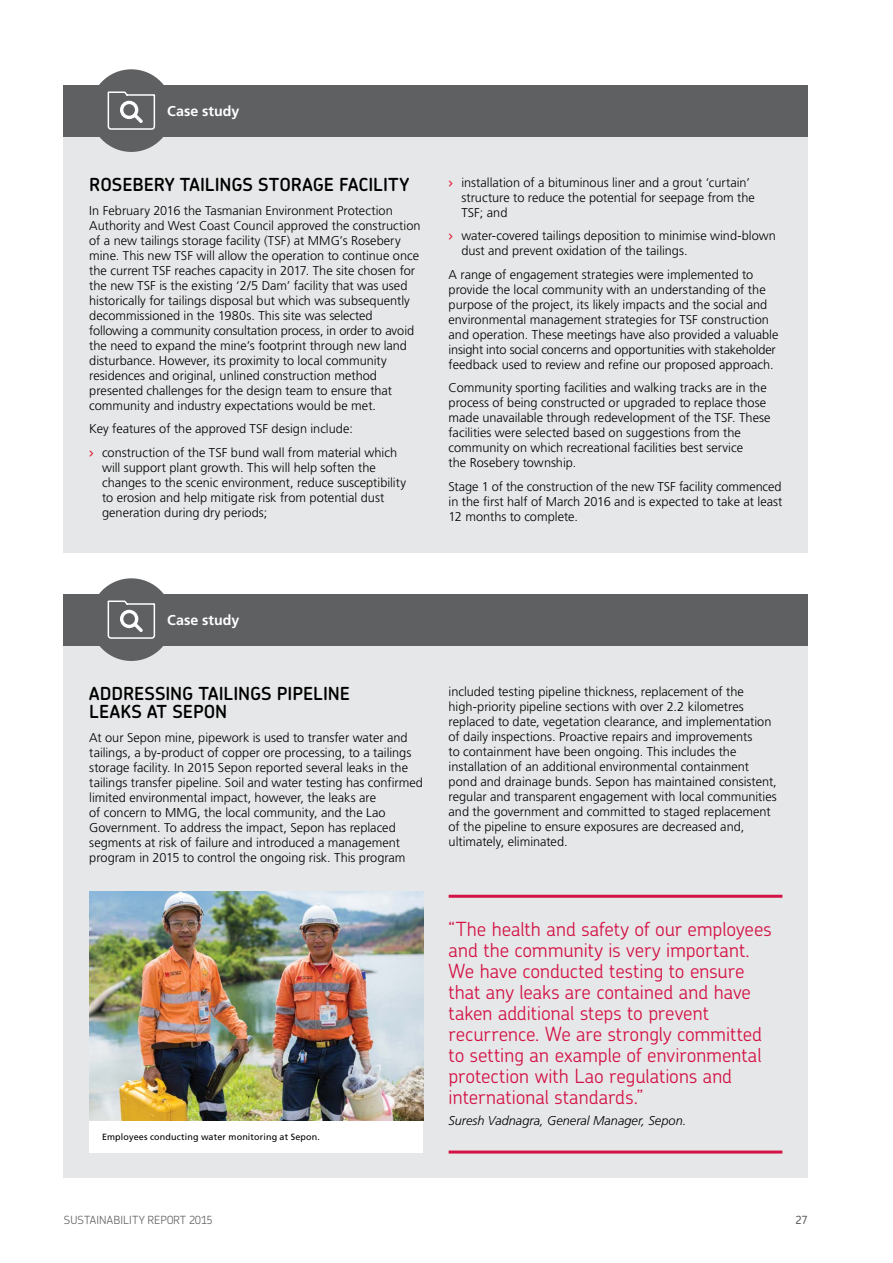
<style>
.page{position:relative;width:893px;height:1263px;background:#fff}
.page>*{position:absolute;margin:0;border:0;box-sizing:border-box;transform-origin:0 0}
.t1{font:300 19.5px/21px "Chevin";letter-spacing:-.005em;color:#d31245}
.t2{font:600 18px/18px "Chevin";color:#000}
.t3{font:700 14.25px "Frutiger";color:#fff}
.t4{font:300 12.75px/15px "Frutiger";color:#000}
.t5{font:italic 300 12.75px "Frutiger";color:#000}
.t6{font:300 11.25px "Chevin";letter-spacing:.005em;color:#5f6062}
.t7{font:500 11.25px "Chevin";color:#5f6062}
.t8{font:9px "Frutiger";letter-spacing:.02em;color:#000}
.s1{font-family:"Chevin";font-weight:500;color:#e31837}
</style>
<div class="page">
<div style="left:64px;top:136px;width:744px;height:417px;background:#e6e7e8"></div>
<div style="left:64px;top:645px;width:744px;height:533px;background:#e6e7e8"></div>
<div style="left:64px;top:85px;width:744px;height:51px;background:#5f6062"></div>
<div style="left:64px;top:594px;width:744px;height:51px;background:#5f6062"></div>
<div style="left:90px;top:69px;width:83px;height:83px;background:#5f6062;border-radius:50%"></div>
<div style="left:90px;top:578px;width:83px;height:83px;background:#5f6062;border-radius:50%"></div>
<svg style="left:107px;top:91px;width:49px;height:39px"></svg>
<svg style="left:107px;top:600px;width:49px;height:39px"></svg>
<div style="left:89px;top:1120px;width:334px;height:32px;background:#fff"></div>
<img style="left:89px;top:892px;width:334px;height:228px">
<hr style="left:449px;top:895px;width:333px;height:3px;background:#d31245">
<hr style="left:449px;top:1150px;width:333px;height:3px;background:#d31245">
<p class="t3" style="left:167px;top:103px;width:74px">Case study</p>
<h2 class="t2" style="left:89px;top:175px;width:321px">ROSEBERY TAILINGS STORAGE FACILITY</h2>
<p class="t4" style="left:89px;top:203px;width:333px">In February 2016 the Tasmanian Environment Protection Authority and West Coast Council approved the construction of a new tailings storage facility (TSF) at MMG’s Rosebery mine. This new TSF will allow the operation to continue once the current TSF reaches capacity in 2017. The site chosen for the new TSF is the existing ‘2/5 Dam’ facility that was used historically for tailings disposal but which was subsequently decommissioned in the 1980s. This site was selected following a community consultation process, in order to avoid the need to expand the mine’s footprint through new land disturbance. However, its proximity to local community residences and original, unlined construction method presented challenges for the design team to ensure that community and industry expectations would be met.</p>
<p class="t4" style="left:89px;top:417px;width:309px;line-height:23.5px">Key features of the approved TSF design include:<br><span class="s1">››</span> construction of the TSF bund wall from material which</p>
<p class="t4" style="left:102px;top:460px;width:305px">will support plant growth. This will help soften the changes to the scenic environment, reduce susceptibility to erosion and help mitigate risk from potential dust generation during dry periods;</p>
<p class="t4" style="left:461px;top:175px;width:295px;text-indent:-13px"><span class="s1">››</span> installation of a bituminous liner and a grout ‘curtain’ structure to reduce the potential for seepage from the<br>TSF; and</p>
<p class="t4" style="left:461px;top:228px;width:316px;text-indent:-13px"><span class="s1">››</span> water-covered tailings deposition to minimise wind-blown dust and prevent oxidation of the tailings.</p>
<p class="t4" style="left:449px;top:267px;width:331px">A range of engagement strategies were implemented to provide the local community with an understanding of the purpose of the project, its likely impacts and the social and environmental management strategies for TSF construction and operation. These meetings have also provided a valuable insight into social concerns and opportunities with stakeholder feedback used to review and refine our proposed approach.</p>
<p class="t4" style="left:449px;top:380px;width:324px">Community sporting facilities and walking tracks are in the process of being constructed or upgraded to replace those made unavailable through redevelopment of the TSF. These facilities were selected based on suggestions from the community on which recreational facilities best service<br>the Rosebery township.</p>
<p class="t4" style="left:449px;top:479px;width:335px;text-align:justify">Stage 1 of the construction of the new TSF facility commenced in the first half of March 2016 and is expected to take at least 12 months to complete.</p>
<p class="t3" style="left:167px;top:612px;width:74px">Case study</p>
<h2 class="t2" style="left:89px;top:684px;width:262px">ADDRESSING TAILINGS PIPELINE<br>LEAKS AT SEPON</h2>
<p class="t4" style="left:89px;top:730px;width:335px">At our Sepon mine, pipework is used to transfer water and tailings, a by-product of copper ore processing, to a tailings storage facility. In 2015 Sepon reported several leaks in the tailings transfer pipeline. Soil and water testing has confirmed limited environmental impact, however, the leaks are<br>of concern to MMG, the local community, and the Lao Government. To address the impact, Sepon has replaced segments at risk of failure and introduced a management program in 2015 to control the ongoing risk. This program</p>
<p class="t8" style="left:102px;top:1132px;width:220px">Employees conducting water monitoring at Sepon.</p>
<p class="t4" style="left:449px;top:684px;width:330px">included testing pipeline thickness, replacement of the high-priority pipeline sections with over 2.2 kilometres replaced to date, vegetation clearance, and implementation of daily inspections. Proactive repairs and improvements<br>to containment have been ongoing. This includes the installation of an additional environmental containment pond and drainage bunds. Sepon has maintained consistent, regular and transparent engagement with local communities and the government and committed to staged replacement of the pipeline to ensure exposures are decreased and, ultimately, eliminated.</p>
<p class="t1" style="left:449px;top:918px;width:325px">“The health and safety of our employees and the community is very important.<br>We have conducted testing to ensure that any leaks are contained and have taken additional steps to prevent recurrence. We are strongly committed to setting an example of environmental protection with Lao regulations and international standards.”</p>
<p class="t5" style="left:449px;top:1113px;width:239px">Suresh Vadnagra, General Manager, Sepon.</p>
<p class="t6" style="left:64px;top:1212px;width:151px">SUSTAINABILITY Report 2015</p>
<p class="t7" style="left:795px;top:1212px;width:14px">27</p>
</div>
